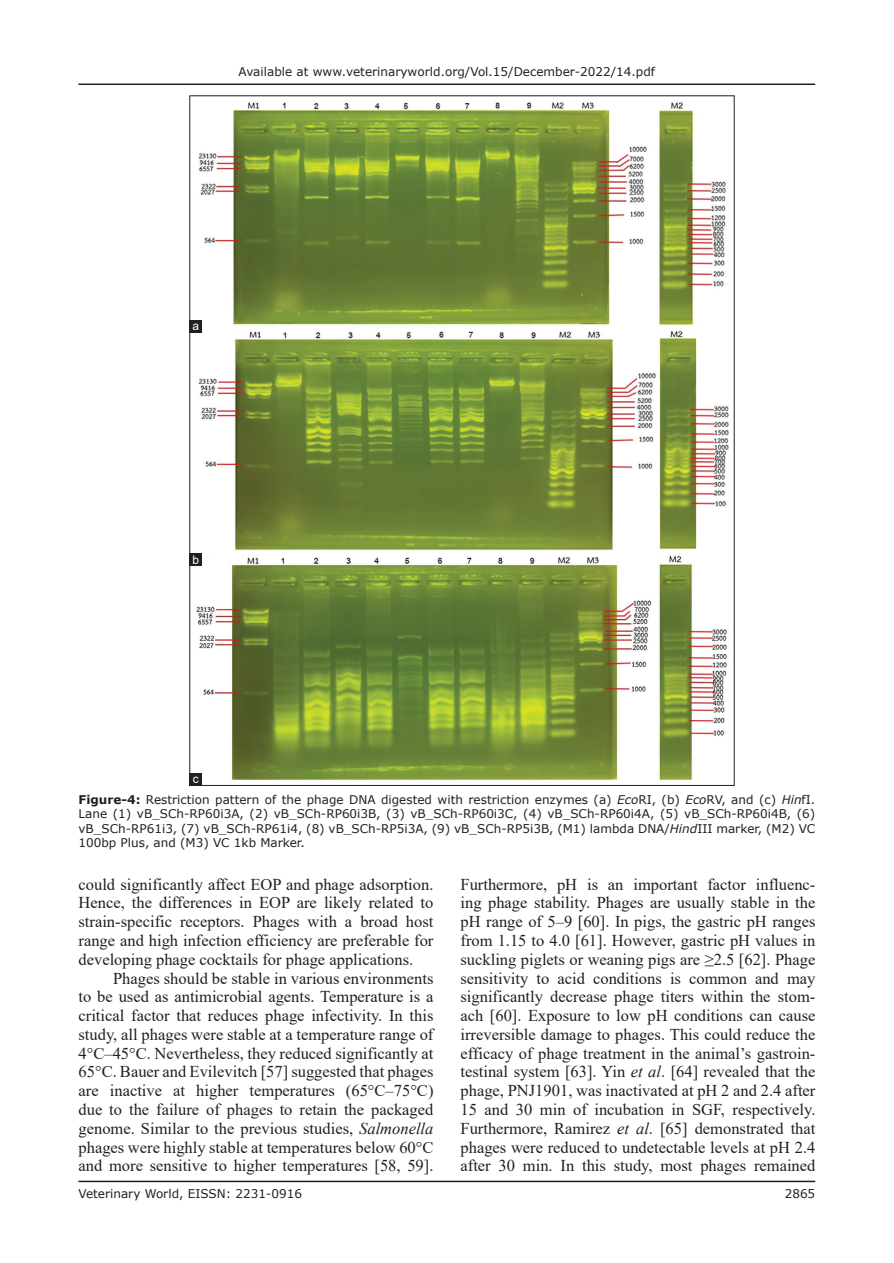
<style>
.page{position:relative;width:894px;height:1263px;background:#fff}
.page>*{position:absolute;margin:0;border:0;box-sizing:border-box;transform-origin:0 0}
.TX{font:16.5px/18.8px "Times New Roman";color:#231f20;text-align:justify}
.FGC{font:12px/14.5px "Verdana";color:#231f20;text-align:justify}
.LABEL{font:12px "Arial";color:#fff}
.s1{font-weight:700}
.s2{font-style:italic}
</style>
<div class="page">
<hr style="left:78px;top:1180px;width:737px;height:2px;background:#231f20">
<hr style="left:78px;top:83px;width:737px;height:2px;background:#231f20">
<img style="left:196px;top:102px;width:533px;height:678px">
<div style="left:189px;top:773px;width:13px;height:12px;background:#231f20"></div>
<div style="left:189px;top:553px;width:13px;height:13px;background:#231f20"></div>
<div style="left:189px;top:320px;width:13px;height:13px;background:#231f20"></div>
<p class="FGC" style="left:238px;top:64px;width:418px">Available at www.veterinaryworld.org/Vol.15/December-2022/14.pdf</p>
<p class="LABEL" style="left:192px;top:317px;width:8px">a</p>
<p class="LABEL" style="left:192px;top:551px;width:8px">b</p>
<p class="LABEL" style="left:193px;top:770px;width:7px">c</p>
<p class="FGC" style="left:78px;top:792px;width:738px"><span class="s1">Figure-4:</span> Restriction pattern of the phage DNA digested with restriction enzymes (a) <span class="s2">Eco</span>RI, (b) <span class="s2">Eco</span>RV, and (c) <span class="s2">Hin</span>fI.<br>Lane (1) vB_SCh-RP60i3A, (2) vB_SCh-RP60i3B, (3) vB_SCh-RP60i3C, (4) vB_SCh-RP60i4A, (5) vB_SCh-RP60i4B, (6) vB_SCh-RP61i3, (7) vB_SCh-RP61i4, (8) vB_SCh-RP5i3A, (9) vB_SCh-RP5i3B, (M1) lambda DNA/<span class="s2">Hind</span>III marker, (M2) VC 100bp Plus, and (M3) VC 1kb Marker.</p>
<p class="TX" style="left:78px;top:874px;width:356px">could significantly affect EOP and phage adsorption.<br>Hence, the differences in EOP are likely related to strain-specific receptors. Phages with a broad host range and high infection efficiency are preferable for developing phage cocktails for phage applications.</p>
<p class="TX" style="left:78px;top:968px;width:356px;text-indent:34px">Phages should be stable in various environments to be used as antimicrobial agents. Temperature is a critical factor that reduces phage infectivity. In this study, all phages were stable at a temperature range of 4°C–45°C. Nevertheless, they reduced significantly at 65°C. Bauer and Evilevitch [57] suggested that phages are inactive at higher temperatures (65°C–75°C) due to the failure of phages to retain the packaged genome. Similar to the previous studies, <span class="s2">Salmonella </span>phages were highly stable at temperatures below 60°C and more sensitive to higher temperatures [58, 59].</p>
<p class="TX" style="left:460px;top:874px;width:356px">Furthermore, pH is an important factor influenc&shy;ing phage stability. Phages are usually stable in the pH range of 5–9 [60]. In pigs, the gastric pH ranges from 1.15 to 4.0 [61]. However, gastric pH values in suckling piglets or weaning pigs are ≥2.5 [62]. Phage sensitivity to acid conditions is common and may significantly decrease phage titers within the stom&shy;ach [60]. Exposure to low pH conditions can cause irreversible damage to phages. This could reduce the efficacy of phage treatment in the animal’s gastroin&shy;testinal system [63]. Yin <span class="s2">et al</span>. [64] revealed that the phage, PNJ1901, was inactivated at pH 2 and 2.4 after 15 and 30 min of incubation in SGF, respectively.<br>Furthermore, Ramirez <span class="s2">et al</span>. [65] demonstrated that phages were reduced to undetectable levels at pH 2.4 after 30 min. In this study, most phages remained</p>
<p class="FGC" style="left:78px;top:1186px;width:225px">Veterinary World, EISSN: 2231-0916</p>
<p class="FGC" style="left:784px;top:1186px;width:32px">2865</p>
</div>
